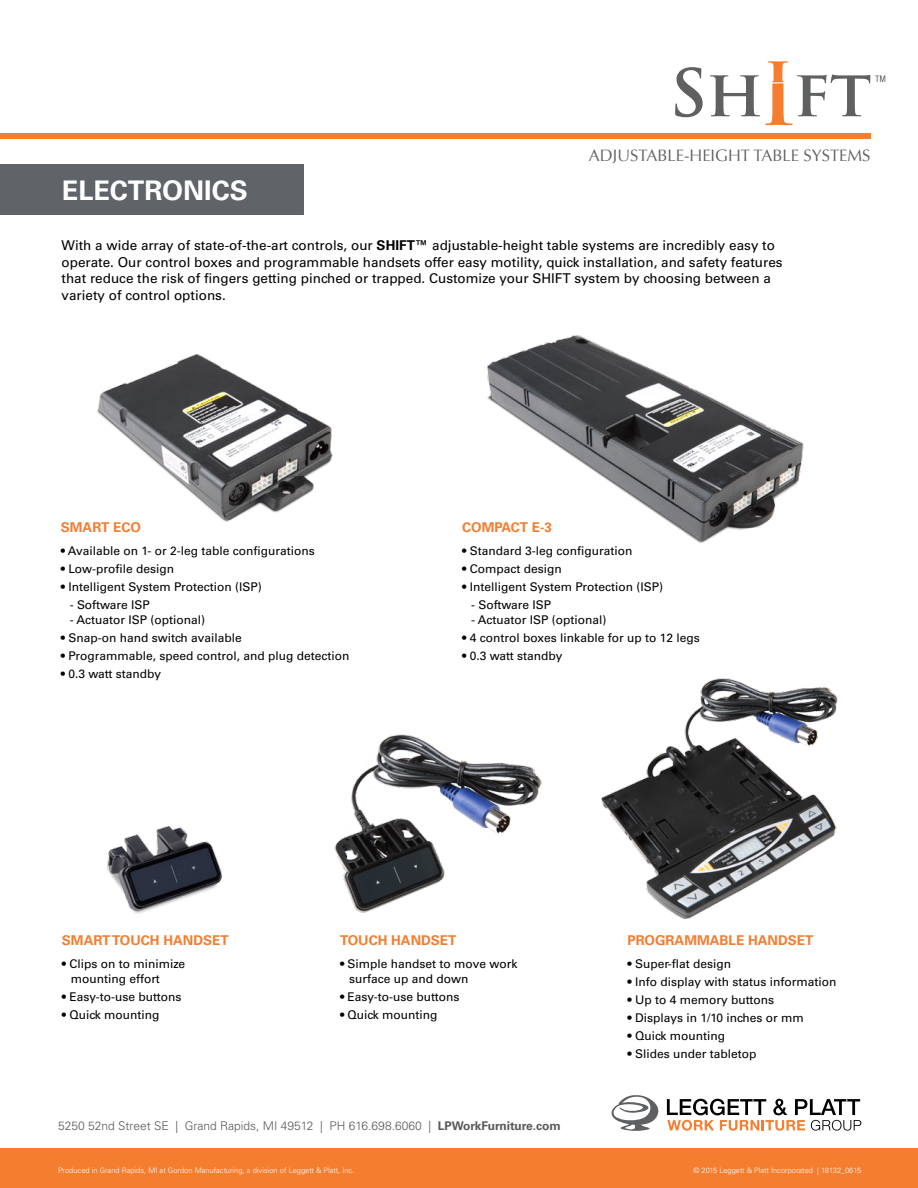
<style>
.page{position:relative;width:918px;height:1188px;background:#fff}
.page>*{position:absolute;margin:0;border:0;box-sizing:border-box;transform-origin:0 0}
.t1{font:700 27px "Univers";color:#fff}
.t2{font:16.5px "Optima";color:#5f6062}
.t3{font:13.5px/16.5px "Univers";color:#000}
.t4{font:700 13.5px "Univers";color:#f47d30}
.t5{font:12px/15px "Univers";color:#000}
.t6{font:300 12px "Univers";color:#58595b}
.t7{font:300 7.5px "Univers";color:#fff}
.s1{font-weight:700}
</style>
<div class="page">
<div style="left:0;top:1148px;width:918px;height:40px;background:#f47d30"></div>
<svg style="left:667px;top:1099px;width:194px;height:32px"></svg>
<svg style="left:611px;top:1095px;width:48px;height:36px"></svg>
<div style="left:0;top:133px;width:870px;height:6px;background:#f47d30"></div>
<svg style="left:675px;top:67px;width:28px;height:50px"></svg>
<svg style="left:710px;top:61px;width:175px;height:64px"></svg>
<div style="left:0;top:164px;width:303px;height:51px;background:#5e6468"></div>
<img style="left:334px;top:734px;width:180px;height:179px">
<img style="left:514px;top:678px;width:324px;height:241px">
<img style="left:107px;top:825px;width:116px;height:89px">
<img style="left:487px;top:335px;width:317px;height:208px">
<img style="left:97px;top:354px;width:236px;height:168px">
<h2 class="t2" style="left:589px;top:146px;width:283px">ADJUSTABLE-HEIGHT TABLE SYSTEMS</h2>
<h1 class="t1" style="left:62px;top:175px;width:187px">ELECTRONICS</h1>
<p class="t3" style="left:62px;top:237px;width:723px">With a wide array of state-of-the-art controls, our <span class="s1">SHIFT™</span> adjustable-height table systems are incredibly easy to operate. Our control boxes and programmable handsets offer easy motility, quick installation, and safety features that reduce the risk of fingers getting pinched or trapped. Customize your SHIFT system by choosing between a variety of control options.</p>
<p class="t4" style="left:61px;top:519px;width:81px">SMART ECO</p>
<p class="t4" style="left:462px;top:519px;width:91px">COMPACT E-3</p>
<p class="t5" style="left:61px;top:544px;width:256px">• Available on 1- or 2-leg table configurations</p>
<p class="t5" style="left:61px;top:562px;width:115px">• Low-profile design</p>
<p class="t5" style="left:61px;top:580px;width:203px">• Intelligent System Protection (ISP)</p>
<p class="t5" style="left:70px;top:598px;width:81px">- Software ISP</p>
<p class="t5" style="left:70px;top:613px;width:137px">- Actuator ISP (optional)</p>
<p class="t5" style="left:61px;top:631px;width:182px">• Snap-on hand switch available</p>
<p class="t5" style="left:61px;top:649px;width:290px">• Programmable, speed control, and plug detection</p>
<p class="t5" style="left:61px;top:667px;width:102px">• 0.3 watt standby</p>
<p class="t5" style="left:462px;top:544px;width:172px">• Standard 3-leg configuration</p>
<p class="t5" style="left:462px;top:562px;width:101px">• Compact design</p>
<p class="t5" style="left:462px;top:580px;width:203px">• Intelligent System Protection (ISP)</p>
<p class="t5" style="left:471px;top:598px;width:81px">- Software ISP</p>
<p class="t5" style="left:471px;top:613px;width:137px">- Actuator ISP (optional)</p>
<p class="t5" style="left:462px;top:631px;width:239px">• 4 control boxes linkable for up to 12 legs</p>
<p class="t5" style="left:462px;top:649px;width:102px">• 0.3 watt standby</p>
<p class="t4" style="left:62px;top:932px;width:168px">SMART TOUCH HANDSET</p>
<p class="t4" style="left:340px;top:932px;width:118px">TOUCH HANDSET</p>
<p class="t4" style="left:627px;top:932px;width:187px">PROGRAMMABLE HANDSET</p>
<p class="t5" style="left:71px;top:956px;width:116px;text-indent:-9px">• Clips on to minimize mounting effort</p>
<p class="t5" style="left:62px;top:989px;width:121px">• Easy-to-use buttons</p>
<p class="t5" style="left:62px;top:1007px;width:99px">• Quick mounting</p>
<p class="t5" style="left:349px;top:956px;width:170px;text-indent:-9px">• Simple handset to move work surface up and down</p>
<p class="t5" style="left:340px;top:989px;width:121px">• Easy-to-use buttons</p>
<p class="t5" style="left:340px;top:1007px;width:99px">• Quick mounting</p>
<p class="t6" style="left:58px;top:1119px;width:504px">5250 52nd Street SE | Grand Rapids, MI 49512 | PH 616.698.6060 | <span class="s1">LPWorkFurniture.com</span></p>
<p class="t7" style="left:58px;top:1165px;width:298px">Produced in Grand Rapids, MI at Gordon Manufacturing, a division of Leggett &amp; Platt, Inc.</p>
<p class="t5" style="left:627px;top:956px;width:105px">• Super-flat design</p>
<p class="t5" style="left:627px;top:974px;width:210px">• Info display with status information</p>
<p class="t5" style="left:627px;top:992px;width:148px">• Up to 4 memory buttons</p>
<p class="t5" style="left:627px;top:1010px;width:178px">• Displays in 1/10 inches or mm</p>
<p class="t5" style="left:627px;top:1028px;width:99px">• Quick mounting</p>
<p class="t5" style="left:627px;top:1046px;width:130px">• Slides under tabletop</p>
<p class="t7" style="left:694px;top:1165px;width:169px">© 2015 Leggett &amp; Platt Incorporated | 18132_0615</p>
</div>
